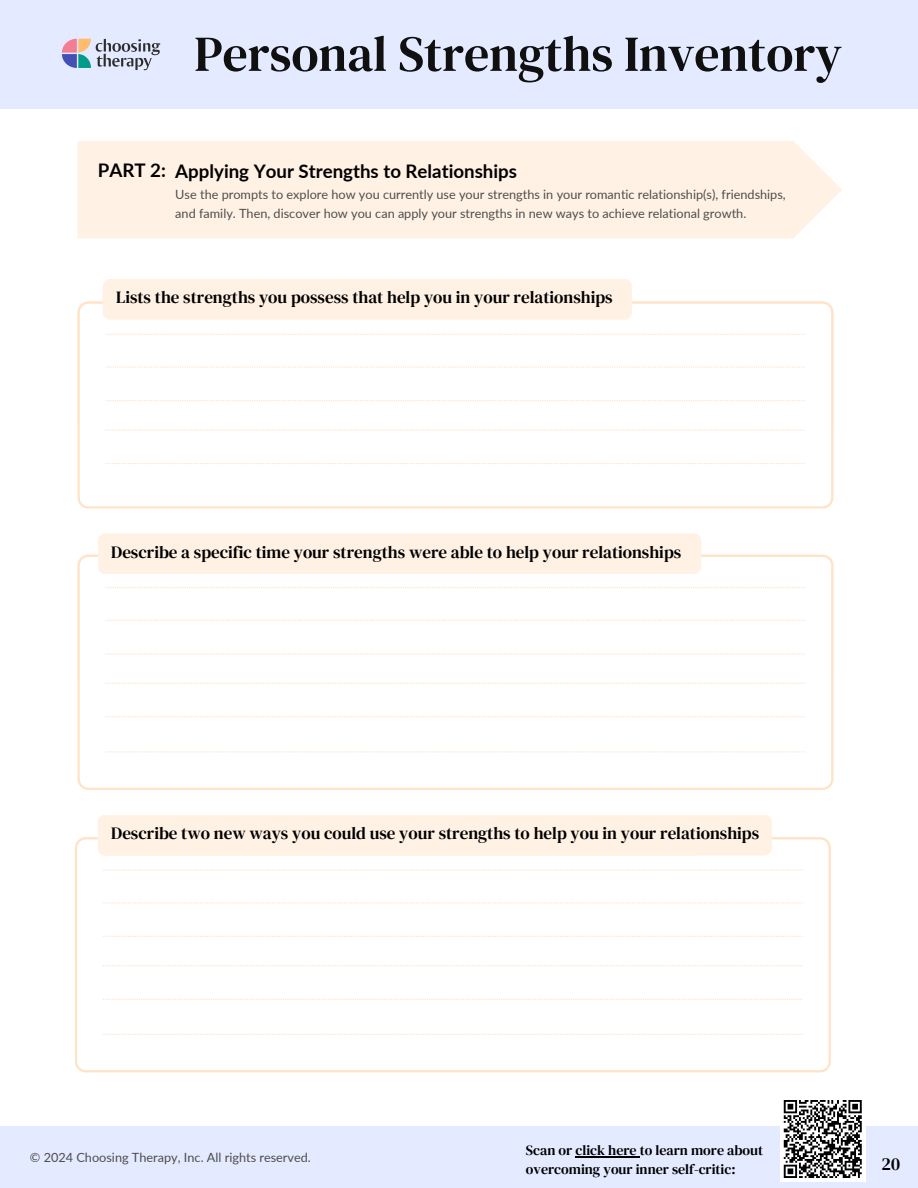
<style>
.page{position:relative;width:918px;height:1188px;background:#fff}
.page>*{position:absolute;margin:0;border:0;box-sizing:border-box;transform-origin:0 0}
.t1{font:50.1px "DM Serif Text";color:#101010}
.t2{font:700 18.75px "Lato";color:#000}
.t3{font:18px "DM Serif Text";color:#000}
.t4{font:17.1px "DM Serif Text";color:#000}
.t5{font:14.1px/19.2px "DM Serif Text";color:#000}
.t6{font:12.75px/19px "Lato";color:#4e4d4d}
</style>
<div class="page">
<svg style="left:78px;top:301px;width:755px;height:207px"></svg>
<svg style="left:106px;top:334px;width:700px;height:1px"></svg>
<svg style="left:106px;top:367px;width:700px;height:1px"></svg>
<svg style="left:106px;top:400px;width:700px;height:1px"></svg>
<svg style="left:105px;top:429px;width:700px;height:2px"></svg>
<svg style="left:105px;top:463px;width:700px;height:1px"></svg>
<div style="left:103px;top:279px;width:529px;height:41px;background:#fff2e4;border-radius:8px"></div>
<svg style="left:78px;top:555px;width:755px;height:235px"></svg>
<svg style="left:106px;top:587px;width:700px;height:1px"></svg>
<svg style="left:106px;top:620px;width:700px;height:1px"></svg>
<svg style="left:106px;top:653px;width:700px;height:1px"></svg>
<svg style="left:105px;top:683px;width:700px;height:1px"></svg>
<svg style="left:105px;top:716px;width:700px;height:1px"></svg>
<svg style="left:106px;top:751px;width:700px;height:1px"></svg>
<svg style="left:75px;top:837px;width:756px;height:235px"></svg>
<svg style="left:103px;top:869px;width:700px;height:2px"></svg>
<svg style="left:103px;top:902px;width:700px;height:1px"></svg>
<svg style="left:103px;top:936px;width:700px;height:1px"></svg>
<svg style="left:103px;top:965px;width:700px;height:1px"></svg>
<svg style="left:103px;top:999px;width:700px;height:1px"></svg>
<svg style="left:103px;top:1034px;width:700px;height:1px"></svg>
<div style="left:98px;top:815px;width:674px;height:41px;background:#fff2e4;border-radius:8px"></div>
<div style="left:98px;top:533px;width:603px;height:41px;background:#fff2e4;border-radius:8px"></div>
<div style="left:78px;top:141px;width:764px;height:98px;background:#fff2e4"></div>
<div style="left:0;top:0;width:918px;height:109px;background:#e4eaff"></div>
<svg style="left:62px;top:39px;width:98px;height:31px"></svg>
<div style="left:0;top:1126px;width:918px;height:62px;background:#e4eaff"></div>
<hr style="left:575px;top:1156px;width:65px;height:1px;background:#000">
<div style="left:780px;top:1096px;width:86px;height:86px;background:#fff"></div>
<svg style="left:783px;top:1100px;width:79px;height:78px"></svg>
<h3 class="t1" style="left:194px;top:19px;width:649px">Personal Strengths Inventory</h3>
<h3 class="t2" style="left:98px;top:159px;width:70px">PART 2:</h3>
<h3 class="t2" style="left:175px;top:159px;width:343px">Applying Your Strengths to Relationships</h3>
<h3 class="t6" style="left:175px;top:185px;width:612px">Use the prompts to explore how you currently use your strengths in your romantic relationship(s), friendships, and family. Then, discover how you can apply your strengths in new ways to achieve relational growth.</h3>
<p class="t4" style="left:116px;top:285px;width:498px">Lists the strengths you possess that help you in your relationships</p>
<h1 class="t4" style="left:116px;top:539px;width:553px">Li ts th strengths you posse s that elp you achieve pers nal fulfillment</h1>
<h3 class="t4" style="left:111px;top:540px;width:572px">Describe a specific time your strengths were able to help your relationships</h3>
<h2 class="t4" style="left:114px;top:821px;width:57px">Lists ib</h2>
<p class="t4" style="left:181px;top:821px;width:579px">a rp neficways youeot thattes o you releieh hpl ryouyruiftiyoeni elationships</p>
<p class="t4" style="left:181px;top:821px;width:65px">twength</p>
<h2 class="t4" style="left:257px;top:821px;width:35px">yme</h2>
<p class="t4" style="left:324px;top:821px;width:57px">csuld u</p>
<p class="t4" style="left:388px;top:821px;width:94px">hywere ach</p>
<h2 class="t4" style="left:494px;top:821px;width:99px">ve eehelp r f</h2>
<p class="t4" style="left:607px;top:821px;width:62px">n onshr</p>
<p class="t4" style="left:111px;top:821px;width:572px">Descrthe stsoeciws tiou possrssrengshelpur stabngtos topsonaloellaillmurtps</p>
<h3 class="t5" style="left:526px;top:1140px;width:239px">Scan or click here to learn more about overcoming your inner self-critic:</h3>
<p class="t6" style="left:30px;top:1148px;width:283px">© 2024 Choosing Therapy, Inc. All rights reserved.</p>
<p class="t3" style="left:882px;top:1152px;width:20px">20</p>
</div>
